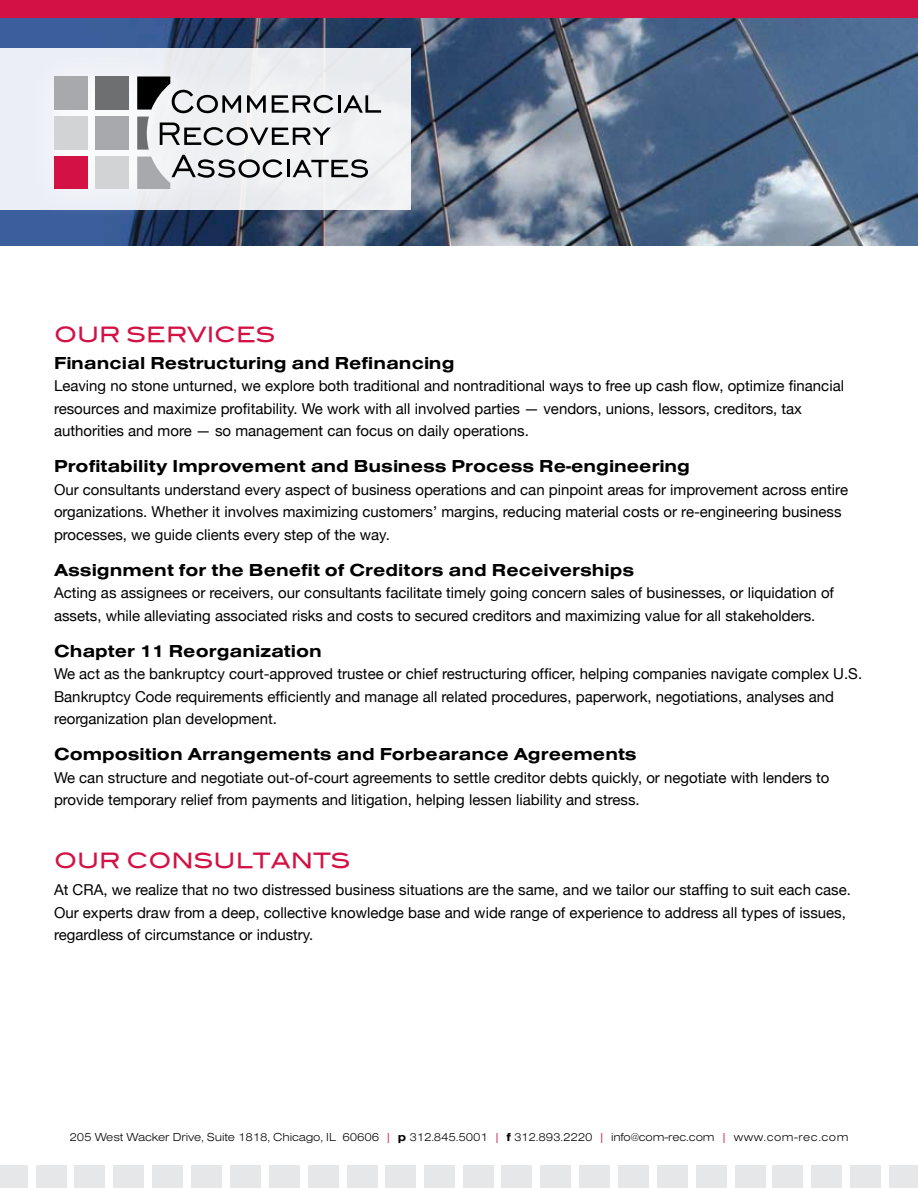
<style>
.page{position:relative;width:918px;height:1188px;background:#fff}
.page>*{position:absolute;margin:0;border:0;box-sizing:border-box;transform-origin:0 0}
.t1{font:21px "Blair Md ITCTT Medium";color:#d31145}
.t2{font:18px "Sans Extended Medium DTC";color:#000}
.t3{font:15px/22.5px "Helvetica Neue";color:#000}
.t4{font:12px "Sans Light Extended DTC";letter-spacing:-.01em;color:#000}
.s1{color:#d31145}
.s2{font-family:"Sans Extended Medium DTC"}
</style>
<div class="page">
<img style="left:0;top:18px;width:918px;height:228px">
<div style="left:0;top:48px;width:411px;height:162px;background:#ebeef5"></div>
<div style="left:22px;top:44px;width:406px;height:184px;background:#fff;opacity:.75"></div>
<div style="left:54px;top:76px;width:334px;height:113px;background:#fff"></div>
<div style="left:96px;top:157px;width:33px;height:32px;background:#d1d3d4"></div>
<div style="left:96px;top:117px;width:33px;height:33px;background:#a7a9ac"></div>
<div style="left:96px;top:76px;width:33px;height:34px;background:#6d6f71"></div>
<div style="left:54px;top:157px;width:33px;height:32px;background:#d31145"></div>
<div style="left:54px;top:117px;width:33px;height:33px;background:#d1d3d4"></div>
<div style="left:54px;top:76px;width:33px;height:34px;background:#a7a9ac"></div>
<svg style="left:137px;top:76px;width:244px;height:113px"></svg>
<div style="left:0;top:0;width:918px;height:18px;background:#d31145"></div>
<div style="left:0;top:1166px;width:27px;height:22px;background:#e6e7e8"></div>
<div style="left:36px;top:1166px;width:30px;height:22px;background:#e6e7e8"></div>
<div style="left:75px;top:1166px;width:30px;height:22px;background:#e6e7e8"></div>
<div style="left:114px;top:1166px;width:30px;height:22px;background:#e6e7e8"></div>
<div style="left:153px;top:1166px;width:30px;height:22px;background:#e6e7e8"></div>
<div style="left:191px;top:1166px;width:31px;height:22px;background:#e6e7e8"></div>
<div style="left:230px;top:1166px;width:31px;height:22px;background:#e6e7e8"></div>
<div style="left:269px;top:1166px;width:31px;height:22px;background:#e6e7e8"></div>
<div style="left:308px;top:1166px;width:30px;height:22px;background:#e6e7e8"></div>
<div style="left:347px;top:1166px;width:30px;height:22px;background:#e6e7e8"></div>
<div style="left:385px;top:1166px;width:30px;height:22px;background:#e6e7e8"></div>
<div style="left:424px;top:1166px;width:30px;height:22px;background:#e6e7e8"></div>
<div style="left:463px;top:1166px;width:30px;height:22px;background:#e6e7e8"></div>
<div style="left:502px;top:1166px;width:30px;height:22px;background:#e6e7e8"></div>
<div style="left:541px;top:1166px;width:30px;height:22px;background:#e6e7e8"></div>
<div style="left:579px;top:1166px;width:31px;height:22px;background:#e6e7e8"></div>
<div style="left:618px;top:1166px;width:31px;height:22px;background:#e6e7e8"></div>
<div style="left:657px;top:1166px;width:31px;height:22px;background:#e6e7e8"></div>
<div style="left:696px;top:1166px;width:30px;height:22px;background:#e6e7e8"></div>
<div style="left:735px;top:1166px;width:30px;height:22px;background:#e6e7e8"></div>
<div style="left:773px;top:1166px;width:30px;height:22px;background:#e6e7e8"></div>
<div style="left:812px;top:1166px;width:30px;height:22px;background:#e6e7e8"></div>
<div style="left:850px;top:1166px;width:31px;height:22px;background:#e6e7e8"></div>
<div style="left:889px;top:1166px;width:29px;height:22px;background:#e6e7e8"></div>
<h1 class="t1" style="left:54px;top:317px;width:44px">OUR</h1>
<h1 class="t1" style="left:127px;top:317px;width:98px">SERVICES</h1>
<p class="t2" style="left:54px;top:353px;width:402px">Financial Restructuring and Refinancing</p>
<p class="t3" style="left:54px;top:374px;width:792px">Leaving no stone unturned, we explore both traditional and nontraditional ways to free up cash flow, optimize financial resources and maximize profitability. We work with all involved parties — vendors, unions, lessors, creditors, tax authorities and more — so management can focus on daily operations.</p>
<p class="t2" style="left:54px;top:456px;width:637px">Profitability Improvement and Business Process Re-engineering</p>
<p class="t3" style="left:54px;top:478px;width:796px">Our consultants understand every aspect of business operations and can pinpoint areas for improvement across entire organizations. Whether it involves maximizing customers’ margins, reducing material costs or re-engineering business processes, we guide clients every step of the way.</p>
<p class="t2" style="left:54px;top:560px;width:582px">Assignment for the Benefit of Creditors and Receiverships</p>
<p class="t3" style="left:54px;top:581px;width:782px">Acting as assignees or receivers, our consultants facilitate timely going concern sales of businesses, or liquidation of assets, while alleviating associated risks and costs to secured creditors and maximizing value for all stakeholders.</p>
<p class="t2" style="left:54px;top:641px;width:269px">Chapter 11 Reorganization</p>
<p class="t3" style="left:54px;top:662px;width:810px">We act as the bankruptcy court-approved trustee or chief restructuring officer, helping companies navigate complex U.S.<br>Bankruptcy Code requirements efficiently and manage all related procedures, paperwork, negotiations, analyses and reorganization plan development.</p>
<p class="t2" style="left:54px;top:744px;width:584px">Composition Arrangements and Forbearance Agreements</p>
<p class="t3" style="left:54px;top:766px;width:777px">We can structure and negotiate out-of-court agreements to settle creditor debts quickly, or negotiate with lenders to provide temporary relief from payments and litigation, helping lessen liability and stress.</p>
<h1 class="t1" style="left:54px;top:843px;width:44px">OUR</h1>
<h1 class="t1" style="left:127px;top:843px;width:206px">CO NSU LTANTS</h1>
<p class="t3" style="left:54px;top:878px;width:799px">At CRA, we realize that no two distressed business situations are the same, and we tailor our staffing to suit each case.<br>Our experts draw from a deep, collective knowledge base and wide range of experience to address all types of issues, regardless of circumstance or industry.</p>
<p class="t4" style="left:70px;top:1130px;width:780px">205 West Wacker Drive, Suite 1818, Chicago, IL 60606 <span class="s1">|</span> <span class="s2">p</span> 312.845.5001 <span class="s1">|</span> <span class="s2">f</span> 312.893.2220 <span class="s1">|</span> info@com-rec.com <span class="s1">|</span> www.com-rec.com</p>
</div>
